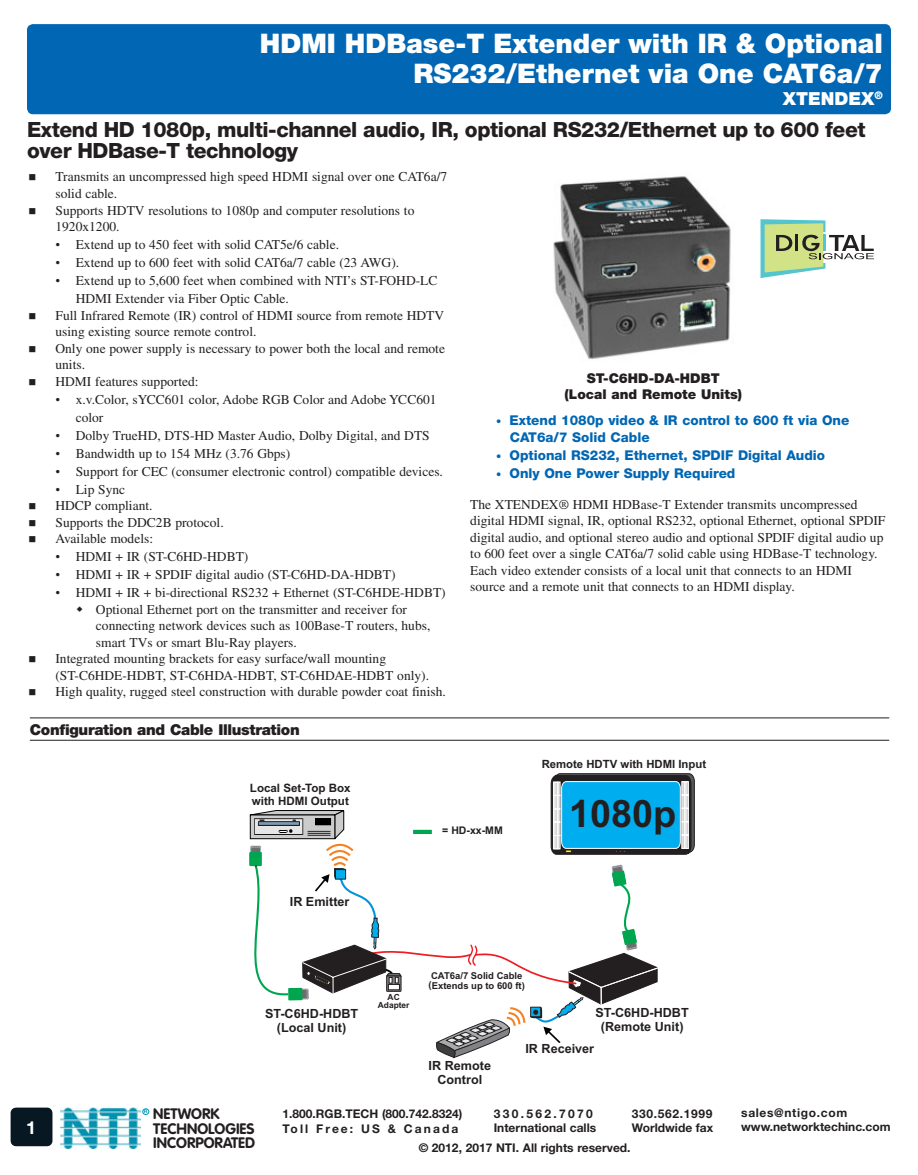
<style>
.page{position:relative;width:918px;height:1175px;background:#fff}
.page>*{position:absolute;margin:0;border:0;box-sizing:border-box;transform-origin:0 0}
.t1{font:700 37.8px "Arial";color:#231f20}
.t2{font:900 27px "Helvetica Neue LT Std";color:#fff}
.t3{font:800 21px/21px "Helvetica Neue LT Std";letter-spacing:-.02em;color:#231f20}
.t4{font:900 18px "Helvetica Neue LT Std";color:#fff}
.t5{font:700 18px "Helvetica Neue LT Std";color:#fff}
.Body_Double_Bar_Head{font:900 15px "Helvetica Neue LT Std";letter-spacing:-.02em;color:#231f20}
.t6{font:700 15px/14.7px "VAG Rounded Std";color:#231f20}
._1st_Level_Bullet{font:13.5px/16.5px "Times LT Std";color:#231f20}
._2nd_Level_Bullet{font:13.5px/18px "Times LT Std";color:#231f20}
.F___A_Paragraph{font:13.5px/16.5px "Times LT Std";color:#231f20}
._3rd_Level_Bullet{font:13.5px/16.5px "Times LT Std";color:#231f20}
.Bullets_-_Call_Out{font:800 13.5px/16.5px "Helvetica Neue LT Std";color:#0166b3}
.Product_Sub_Header{font:900 13.5px/16.2px "Helvetica Neue LT Std";color:#231f20;text-align:center}
.t7{font:700 12.6px/14.1px "Arial";color:#231f20;text-align:center}
.t8{font:700 12px "Helvetica Neue LT Std";color:#231f20}
.t9{font:700 12px "Helvetica Neue LT Std";letter-spacing:.055em;color:#231f20}
.t10{font:700 12px "Helvetica Neue LT Std";letter-spacing:.175em;color:#231f20}
.t11{font:700 12px "Helvetica Neue LT Std";letter-spacing:.195em;color:#231f20}
.t12{font:700 11.55px/12.9px "Arial";color:#231f20}
.t13{font:700 11.4px "Arial";color:#231f20}
.t14{font:700 10.5px "Arial";color:#231f20}
.t15{font:700 9.45px/9.4px "Arial";color:#231f20}
.t16{font:700 8.4px/8.4px "Arial";color:#231f20;text-align:center}
.t17{font:700 4.95px "Helvetica Neue LT Std";color:#0093b0}
.s1{font-family:"Times New Roman"}
.s2{font-size:10.5px}
</style>
<div class="page">
<div style="left:142px;top:1108px;width:7px;height:6px;border:1px solid #0093b0;border-radius:50%"></div>
<img style="left:60px;top:1107px;width:81px;height:41px">
<div style="left:11px;top:1107px;width:41px;height:39px;background:#071822"></div>
<div style="left:27px;top:24px;width:864px;height:90px;background:#0166b3;border-radius:6px"></div>
<img style="left:553px;top:176px;width:178px;height:183px">
<svg style="left:761px;top:219px;width:113px;height:59px"></svg>
<svg style="left:249px;top:773px;width:446px;height:284px"></svg>
<hr style="left:30px;top:717px;width:859px;height:1px;background:#231f20">
<hr style="left:30px;top:740px;width:859px;height:1px;background:#231f20">
<p class="t2" style="left:260px;top:28px;width:625px">HDMI HDBase-T Extender with IR &amp; Optional</p>
<p class="t2" style="left:414px;top:58px;width:471px">RS232/Ethernet via One CAT6a/7</p>
<p class="t4" style="left:783px;top:88px;width:102px">XTENDEX<sup>®</sup></p>
<p class="t3" style="left:27px;top:119px;width:840px">Extend HD 1080p, multi-channel audio, IR, optional RS232/Ethernet up to 600 feet over HDBase-T technology</p>
<p class="_1st_Level_Bullet" style="left:55px;top:169px;width:393px">Transmits an uncompressed high speed HDMI signal over one CAT6a/7 solid cable.</p>
<p class="_1st_Level_Bullet" style="left:55px;top:202px;width:360px">Supports HDTV resolutions to 1080p and computer resolutions to<br>1920x1200.</p>
<p class="_2nd_Level_Bullet" style="left:55px;top:235px;width:285px"><span class="s1">•</span> Extend up to 450 feet with solid CAT5e/6 cable.</p>
<p class="_2nd_Level_Bullet" style="left:55px;top:253px;width:345px"><span class="s1">•</span> Extend up to 600 feet with solid CAT6a/7 cable (23 AWG).</p>
<p class="_2nd_Level_Bullet" style="left:76px;top:271px;width:363px;text-indent:-20px"><span class="s1">•</span> Extend up to 5,600 feet when combined with NTI’s ST-FOHD-LC<br>HDMI Extender via Fiber Optic Cable.</p>
<p class="_1st_Level_Bullet" style="left:55px;top:307px;width:390px">Full Infrared Remote (IR) control of HDMI source from remote HDTV using existing source remote control.</p>
<p class="_1st_Level_Bullet" style="left:55px;top:340px;width:391px">Only one power supply is necessary to power both the local and remote units.</p>
<p class="_1st_Level_Bullet" style="left:55px;top:373px;width:145px">HDMI features supported:</p>
<p class="_2nd_Level_Bullet" style="left:76px;top:390px;width:362px;text-indent:-20px"><span class="s1">•</span> x.v.Color, sYCC601 color, Adobe RGB Color and Adobe YCC601 color</p>
<p class="_2nd_Level_Bullet" style="left:55px;top:426px;width:376px"><span class="s1">•</span> Dolby TrueHD, DTS-HD Master Audio, Dolby Digital, and DTS</p>
<p class="_2nd_Level_Bullet" style="left:55px;top:444px;width:236px"><span class="s1">•</span> Bandwidth up to 154 MHz (3.76 Gbps)</p>
<p class="_2nd_Level_Bullet" style="left:55px;top:462px;width:389px"><span class="s1">•</span> Support for CEC (consumer electronic control) compatible devices.</p>
<p class="_2nd_Level_Bullet" style="left:55px;top:480px;width:71px"><span class="s1">•</span> Lip Sync</p>
<p class="_1st_Level_Bullet" style="left:55px;top:497px;width:99px">HDCP compliant.</p>
<p class="_1st_Level_Bullet" style="left:55px;top:514px;width:170px">Supports the DDC2B protocol.</p>
<p class="_1st_Level_Bullet" style="left:55px;top:530px;width:99px">Available models:</p>
<p class="_2nd_Level_Bullet" style="left:55px;top:547px;width:194px"><span class="s1">•</span> HDMI + IR (ST-C6HD-HDBT)</p>
<p class="_2nd_Level_Bullet" style="left:55px;top:565px;width:342px"><span class="s1">•</span> HDMI + IR + SPDIF digital audio (ST-C6HD-DA-HDBT)</p>
<p class="_2nd_Level_Bullet" style="left:55px;top:583px;width:392px"><span class="s1">•</span> HDMI + IR + bi-directional RS232 + Ethernet (ST-C6HDE-HDBT)</p>
<p class="_3rd_Level_Bullet" style="left:96px;top:601px;width:336px">Optional Ethernet port on the transmitter and receiver for connecting network devices such as 100Base-T routers, hubs, smart TVs or smart Blu-Ray players.</p>
<p class="_1st_Level_Bullet" style="left:55px;top:650px;width:375px">Integrated mounting brackets for easy surface/wall mounting (ST-C6HDE-HDBT, ST-C6HDA-HDBT, ST-C6HDAE-HDBT only).</p>
<p class="_1st_Level_Bullet" style="left:55px;top:683px;width:392px">High quality, rugged steel construction with durable powder coat finish.</p>
<p class="Body_Double_Bar_Head" style="left:30px;top:720px;width:271px">Configuration and Cable Illustration</p>
<p class="Product_Sub_Header" style="left:565px;top:369px;width:179px">ST-C6HD-DA-HDBT (Local and Remote Units)</p>
<p class="Bullets_-_Call_Out" style="left:510px;top:412px;width:341px;text-indent:-14px"><span class="s2">•</span> Extend 1080p video &amp; IR control to 600 ft via One<br>CAT6a/7 Solid Cable</p>
<p class="Bullets_-_Call_Out" style="left:496px;top:447px;width:331px"><span class="s2">•</span> Optional RS232, Ethernet, SPDIF Digital Audio</p>
<p class="Bullets_-_Call_Out" style="left:496px;top:465px;width:241px"><span class="s2">•</span> Only One Power Supply Required</p>
<p class="F___A_Paragraph" style="left:470px;top:495px;width:417px">The XTENDEX® HDMI HDBase-T Extender transmits uncompressed digital HDMI signal, IR, optional RS232, optional Ethernet, optional SPDIF digital audio, and optional stereo audio and optional SPDIF digital audio up to 600 feet over a single CAT6a/7 solid cable using HDBase-T technology.<br>Each video extender consists of a local unit that connects to an HDMI source and a remote unit that connects to an HDMI display.</p>
<p class="t13" style="left:542px;top:759px;width:166px">Remote HDTV with HDMI Input</p>
<p class="t12" style="left:250px;top:782px;width:102px">Local Set-Top Box with HDMI Output</p>
<p class="t7" style="left:290px;top:895px;width:61px">IR Emitter</p>
<p class="t14" style="left:442px;top:826px;width:62px">= HD-xx-MM</p>
<p class="t1" style="left:569px;top:799px;width:109px">1080p</p>
<p class="t7" style="left:265px;top:1007px;width:95px">ST-C6HD-HDBT (Local Unit)</p>
<p class="t16" style="left:378px;top:993px;width:33px">AC<br>Adapter</p>
<p class="t15" style="left:429px;top:972px;width:98px">CAT6a/7 Solid Cable (Extends up to 600 ft)</p>
<p class="t7" style="left:596px;top:1007px;width:95px">ST-C6HD-HDBT (Remote Unit)</p>
<p class="t7" style="left:429px;top:1059px;width:64px">IR Remote<br>Control</p>
<p class="t7" style="left:525px;top:1042px;width:70px">IR Receiver</p>
<p class="t17" style="left:144px;top:1108px;width:5px">R</p>
<p class="t6" style="left:153px;top:1107px;width:103px">NETWORK<br>TECHNOLOGIES<br>INCORPORATED</p>
<p class="t9" style="left:741px;top:1105px;width:108px">sales@ntigo.com</p>
<p class="t11" style="left:494px;top:1106px;width:101px">330.562.7070</p>
<p class="t8" style="left:494px;top:1120px;width:104px">International calls</p>
<p class="t9" style="left:632px;top:1106px;width:82px">330.562.1999</p>
<p class="t8" style="left:632px;top:1120px;width:83px">Worldwide fax</p>
<p class="t8" style="left:283px;top:1106px;width:181px">1.800.RGB.TECH (800.742.8324)</p>
<p class="t10" style="left:283px;top:1120px;width:177px">Toll Free: US &amp; Canada</p>
<p class="t5" style="left:26px;top:1116px;width:12px">1</p>
<p class="t8" style="left:741px;top:1119px;width:151px">www.networktechinc.com</p>
<p class="t8" style="left:419px;top:1140px;width:213px">© 2012, 2017 NTI. All rights reserved.</p>
</div>
